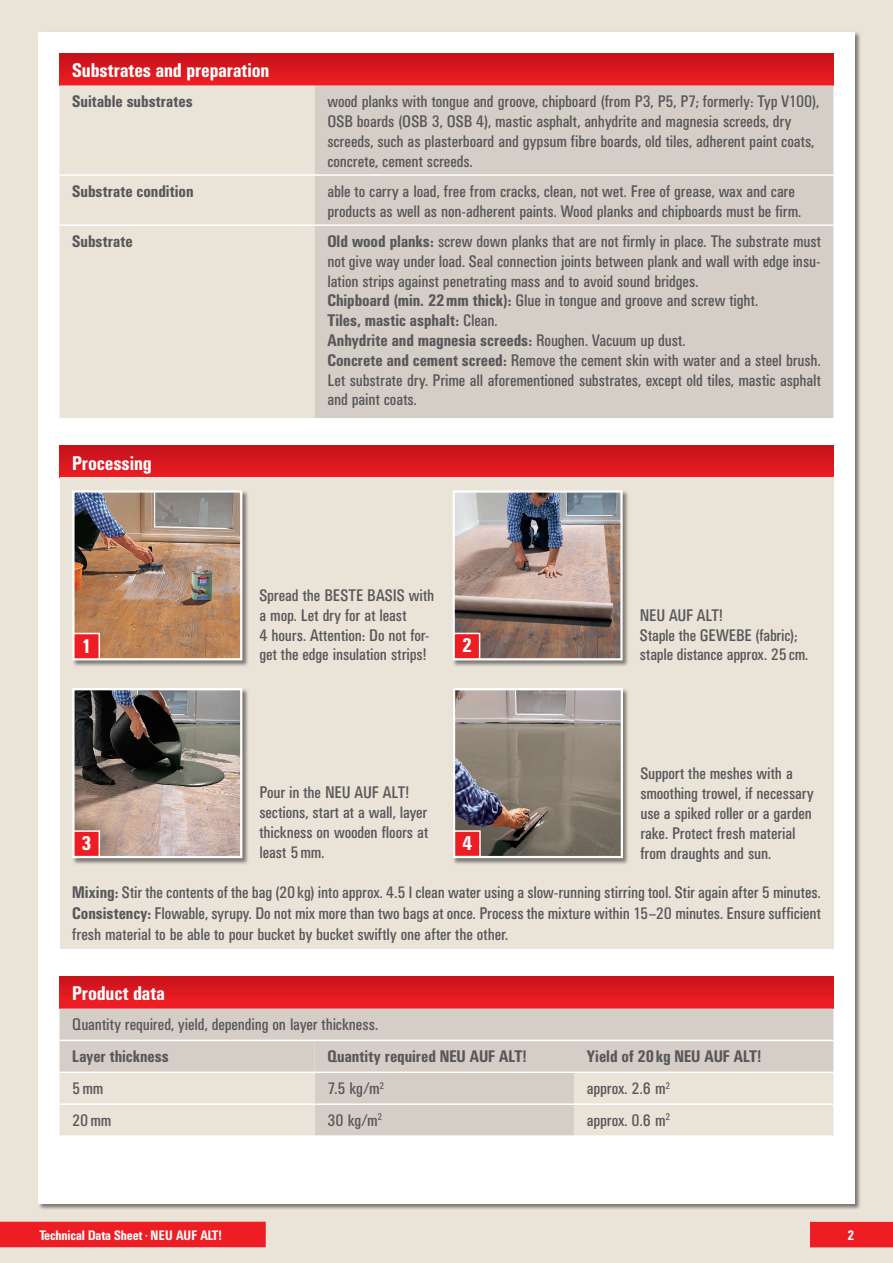
<style>
.page{position:relative;width:893px;height:1263px;background:#e9e3d8}
.page>*{position:absolute;margin:0;border:0;box-sizing:border-box;transform-origin:0 0}
.t1{font:500 condensed 19.5px "UN11";letter-spacing:.01em;color:#fff}
.t2{font:condensed 16.5px/19.8px "UN11";letter-spacing:.005em;color:#57585a}
.t3{font:500 condensed 16.5px "UN11";letter-spacing:.01em;color:#57585a}
.t4{font:500 condensed 13.5px "UN11";color:#fff}
.s1{font-weight:500}
</style>
<div class="page">
<div style="left:38px;top:32px;width:817px;height:1171px;background:#fff"></div>
<div style="left:810px;top:1222px;width:83px;height:25px;background:#ee1d23"></div>
<div style="left:0;top:1222px;width:266px;height:25px;background:#ee1d23"></div>
<svg style="left:60px;top:54px;width:773px;height:31px;background:#d9171f"></svg>
<div style="left:60px;top:85px;width:255px;height:333px;background:#e9e3d8"></div>
<div style="left:315px;top:85px;width:518px;height:333px;background:#d5cec7"></div>
<hr style="left:60px;top:174px;width:255px;height:2px;background:#fff">
<hr style="left:315px;top:174px;width:518px;height:2px;background:#fff">
<hr style="left:60px;top:224px;width:255px;height:2px;background:#fff">
<hr style="left:315px;top:224px;width:518px;height:2px;background:#fff">
<div style="left:60px;top:446px;width:773px;height:32px;background:linear-gradient(to bottom,#c3121b,#ec1d23)"></div>
<div style="left:60px;top:478px;width:773px;height:471px;background:#e9e3d8"></div>
<div style="left:72px;top:490px;width:177px;height:177px;background:#231f20;opacity:.55"></div>
<img style="left:75px;top:493px;width:164px;height:164px">
<div style="left:72px;top:490px;width:170px;height:170px;border:2px solid #fff"></div>
<div style="left:74px;top:633px;width:25px;height:26px;background:#ee1d23"></div>
<div style="left:73px;top:633px;width:27px;height:27px;border:2px solid #fff"></div>
<div style="left:452px;top:490px;width:177px;height:177px;background:#231f20;opacity:.55"></div>
<img style="left:456px;top:493px;width:164px;height:164px">
<div style="left:453px;top:490px;width:170px;height:170px;border:2px solid #fff"></div>
<div style="left:454px;top:633px;width:26px;height:26px;background:#ee1d23"></div>
<div style="left:453px;top:633px;width:27px;height:27px;border:2px solid #fff"></div>
<div style="left:72px;top:688px;width:177px;height:177px;background:#231f20;opacity:.55"></div>
<img style="left:75px;top:691px;width:164px;height:164px">
<div style="left:72px;top:688px;width:170px;height:170px;border:2px solid #fff"></div>
<div style="left:74px;top:831px;width:25px;height:26px;background:#ee1d23"></div>
<div style="left:73px;top:830px;width:27px;height:27px;border:2px solid #fff"></div>
<div style="left:453px;top:688px;width:177px;height:177px;background:#231f20;opacity:.55"></div>
<img style="left:456px;top:691px;width:164px;height:164px">
<div style="left:453px;top:688px;width:170px;height:170px;border:2px solid #fff"></div>
<div style="left:454px;top:831px;width:26px;height:25px;background:#ee1d23"></div>
<div style="left:454px;top:830px;width:27px;height:27px;border:2px solid #fff"></div>
<svg style="left:60px;top:977px;width:773px;height:31px;background:#de1820"></svg>
<div style="left:60px;top:1008px;width:773px;height:63px;background:#d5cec7"></div>
<div style="left:315px;top:1041px;width:518px;height:94px;background:#d5cec7"></div>
<div style="left:60px;top:1073px;width:255px;height:62px;background:#e9e3d8"></div>
<div style="left:574px;top:1073px;width:259px;height:62px;background:#e9e3d8"></div>
<hr style="left:315px;top:1071px;width:259px;height:2px;background:#fff">
<hr style="left:574px;top:1071px;width:259px;height:2px;background:#fff">
<hr style="left:60px;top:1103px;width:255px;height:2px;background:#fff">
<hr style="left:315px;top:1103px;width:259px;height:2px;background:#fff">
<hr style="left:574px;top:1103px;width:259px;height:2px;background:#fff">
<hr style="left:60px;top:1040px;width:255px;height:1px;background:#fff">
<hr style="left:315px;top:1040px;width:259px;height:1px;background:#fff">
<hr style="left:574px;top:1040px;width:259px;height:1px;background:#fff">
<p class="t1" style="left:72px;top:59px;width:198px">Substrates and preparation</p>
<p class="t3" style="left:72px;top:92px;width:122px">Suitable substrates</p>
<p class="t2" style="left:327px;top:91px;width:493px">wood planks with tongue and groove, chipboard (from P3, P5, P7; formerly: Typ V100), OSB boards (OSB 3, OSB 4), mastic asphalt, anhydrite and magnesia screeds, dry screeds, such as plasterboard and gypsum fibre boards, old tiles, adherent paint coats, concrete, cement screeds.</p>
<p class="t3" style="left:72px;top:181px;width:123px">Substrate condition</p>
<p class="t2" style="left:327px;top:181px;width:475px">able to carry a load, free from cracks, clean, not wet. Free of grease, wax and care products as well as non-adherent paints. Wood planks and chipboards must be firm.</p>
<p class="t3" style="left:72px;top:232px;width:62px">Substrate</p>
<p class="t2" style="left:327px;top:231px;width:495px"><span class="s1">Old wood planks:</span> screw down planks that are not firmly in place. The substrate must not give way under load. Seal connection joints between plank and wall with edge insu&shy;lation strips against penetrating mass and to avoid sound bridges.<br><span class="s1">Chipboard (min. 22mm thick):</span> Glue in tongue and groove and screw tight.<br><span class="s1">Tiles, mastic asphalt:</span> Clean.<br><span class="s1">Anhydrite and magnesia screeds:</span> Roughen. Vacuum up dust.<br><span class="s1">Concrete and cement screed:</span> Remove the cement skin with water and a steel brush.<br>Let substrate dry. Prime all aforementioned substrates, except old tiles, mastic asphalt and paint coats.</p>
<p class="t1" style="left:72px;top:451px;width:81px">Processing</p>
<p class="t1" style="left:82px;top:634px;width:11px">1</p>
<p class="t1" style="left:82px;top:832px;width:11px">3</p>
<p class="t2" style="left:259px;top:585px;width:176px">Spread the BESTE BASIS with a mop. Let dry for at least<br>4 hours. Attention: Do not for&shy;get the edge insulation strips!</p>
<p class="t1" style="left:462px;top:634px;width:11px">2</p>
<p class="t2" style="left:259px;top:783px;width:170px">Pour in the NEU AUF ALT! sections, start at a wall, layer thickness on wooden floors at least 5mm.</p>
<p class="t1" style="left:462px;top:832px;width:11px">4</p>
<p class="t2" style="left:640px;top:605px;width:170px">NEU AUF ALT!<br>Staple the GEWEBE (fabric); staple distance approx. 25cm.</p>
<p class="t2" style="left:640px;top:764px;width:175px">Support the meshes with a smoothing trowel, if necessary use a spiked roller or a garden rake. Protect fresh material from draughts and sun.</p>
<p class="t2" style="left:72px;top:882px;width:750px;line-height:21px;text-align:justify"><span class="s1">Mixing:</span> Stir the contents of the bag (20 kg) into approx. 4.5 l clean water using a slow-running stirring tool. Stir again after 5 minutes.<br><span class="s1">Consistency:</span> Flowable, syrupy. Do not mix more than two bags at once. Process the mixture within 15–20 minutes. Ensure sufficient fresh material to be able to pour bucket by bucket swiftly one after the other.</p>
<p class="t1" style="left:72px;top:982px;width:94px">Product data</p>
<p class="t2" style="left:72px;top:1014px;width:307px">Quantity required, yield, depending on layer thickness.</p>
<p class="t3" style="left:72px;top:1047px;width:98px">Layer thickness</p>
<p class="t3" style="left:327px;top:1047px;width:201px">Quantity required NEU AUF ALT!</p>
<p class="t3" style="left:587px;top:1047px;width:176px">Yield of 20 kg NEU AUF ALT!</p>
<p class="t2" style="left:72px;top:1078px;width:32px">5mm</p>
<p class="t2" style="left:327px;top:1078px;width:58px">7.5 kg/m<sup>2</sup></p>
<p class="t2" style="left:587px;top:1078px;width:85px">approx. 2.6 m<sup>2</sup></p>
<p class="t2" style="left:72px;top:1110px;width:40px">20mm</p>
<p class="t2" style="left:327px;top:1110px;width:56px">30 kg/m<sup>2</sup></p>
<p class="t2" style="left:587px;top:1110px;width:85px">approx. 0.6 m<sup>2</sup></p>
<p class="t4" style="left:39px;top:1227px;width:184px">Technical Data Sheet <sup>•</sup> NEU AUF ALT!</p>
<p class="t4" style="left:847px;top:1227px;width:8px">2</p>
</div>
